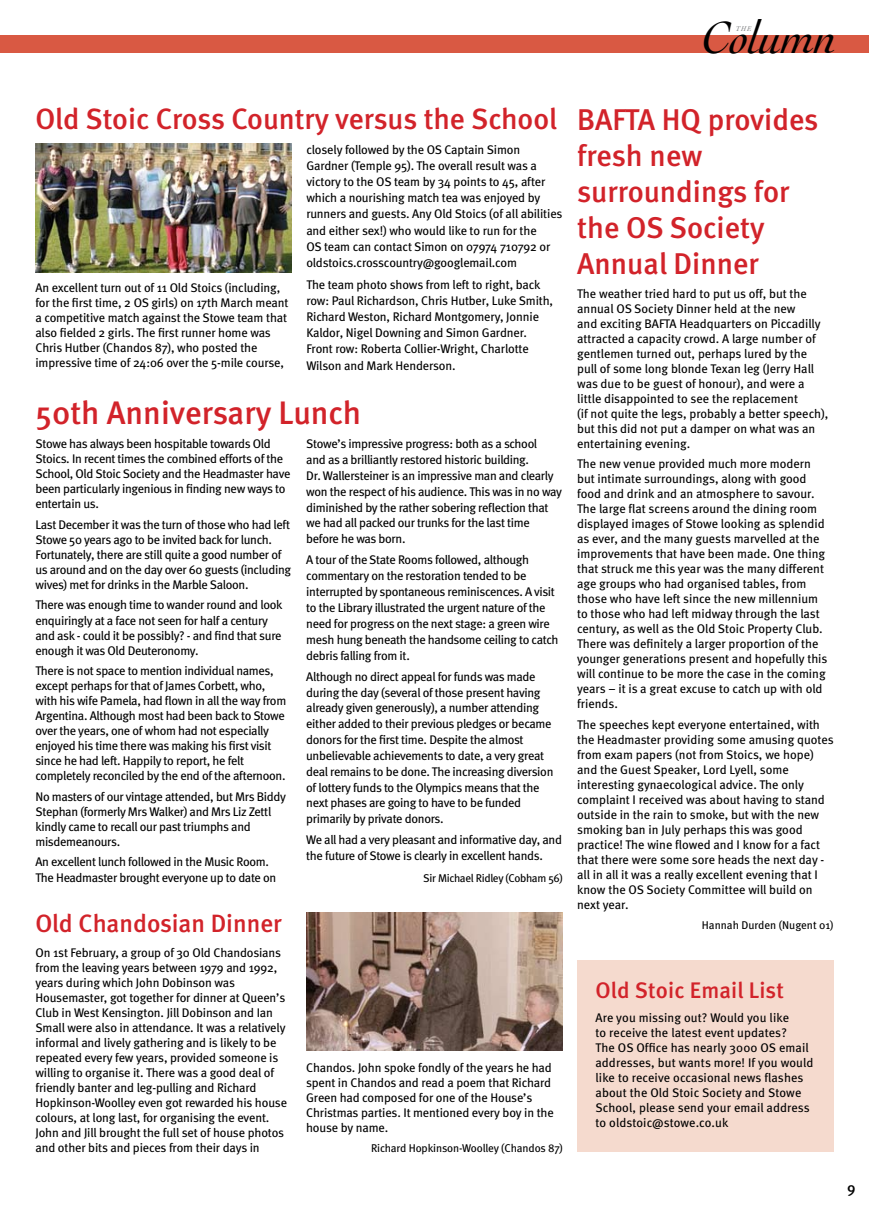
<style>
.page{position:relative;width:869px;height:1223px;background:#fff}
.page>*{position:absolute;margin:0;border:0;box-sizing:border-box;transform-origin:0 0}
.t1{font:italic 47.25px "Cochin";letter-spacing:-.02em;color:#000}
.t2{font:500 32.5px "Meta";color:#d2232a}
.t3{font:500 30px/36px "Meta";color:#d2232a}
.t4{font:500 29.38px "Meta";letter-spacing:-.005em;color:#d2232a}
.t5{font:500 25px "Meta";color:#d2232a}
.t6{font:500 22.5px "Meta";letter-spacing:.005em;color:#d2232a}
.t7{font:500 15px "Meta";color:#000}
.t8{font:12.5px/15px "Meta";letter-spacing:-.015em;color:#000}
.t9{font:12.5px/15px "Meta";letter-spacing:.005em;color:#000}
.t10{font:11.25px "Meta";letter-spacing:-.015em;color:#000}
.t11{font:italic 7.25px "Cochin";color:#808284}
</style>
<div class="page">
<div style="left:577px;top:960px;width:256px;height:192px;background:#f5dace"></div>
<div style="left:0;top:35px;width:868px;height:18px;background:#d95943"></div>
<img style="left:306px;top:912px;width:256px;height:138px">
<img style="left:35px;top:144px;width:257px;height:129px">
<h1 class="t1" style="left:701px;top:11px;width:137px">Column</h1>
<p class="t11" style="left:735px;top:25px;width:17px">THE</p>
<h3 class="t4" style="left:35px;top:102px;width:523px">Old Stoic Cross Country versus the School</h3>
<p class="t8" style="left:35px;top:280px;width:254px">An excellent turn out of 11 Old Stoics (including, for the first time, 2 OS girls) on 17th March meant a competitive match against the Stowe team that also fielded 2 girls. The first runner home was Chris Hutber (Chandos 87), who posted the impressive time of 24:06 over the 5-mile course,</p>
<p class="t8" style="left:306px;top:141px;width:257px;line-height:16.2px">closely followed by the OS Captain Simon Gardner (Temple 95). The overall result was a victory to the OS team by 34 points to 45, after which a nourishing match tea was enjoyed by runners and guests. Any Old Stoics (of all abilities and either sex!) who would like to run for the<br>OS team can contact Simon on 07974 710792 or oldstoics.crosscountry@googlemail.com</p>
<p class="t8" style="left:306px;top:276px;width:248px;line-height:16.2px">The team photo shows from left to right, back row: Paul Richardson, Chris Hutber, Luke Smith, Richard Weston, Richard Montgomery, Jonnie Kaldor, Nigel Downing and Simon Gardner.<br>Front row: Roberta Collier-Wright, Charlotte Wilson and Mark Henderson.</p>
<h2 class="t2" style="left:35px;top:394px;width:327px">50th Anniversary Lunch</h2>
<p class="t8" style="left:35px;top:436px;width:256px">Stowe has always been hospitable towards Old Stoics. In recent times the combined efforts of the School, Old Stoic Society and the Headmaster have been particularly ingenious in finding new ways to entertain us.</p>
<p class="t8" style="left:35px;top:517px;width:257px">Last December it was the turn of those who had left Stowe 50 years ago to be invited back for lunch.<br>Fortunately, there are still quite a good number of us around and on the day over 60 guests (including wives) met for drinks in the Marble Saloon.</p>
<p class="t8" style="left:35px;top:597px;width:248px">There was enough time to wander round and look enquiringly at a face not seen for half a century and ask - could it be possibly? - and find that sure enough it was Old Deuteronomy.</p>
<p class="t8" style="left:35px;top:663px;width:252px">There is not space to mention individual names, except perhaps for that of James Corbett, who, with his wife Pamela, had flown in all the way from Argentina. Although most had been back to Stowe over the years, one of whom had not especially enjoyed his time there was making his first visit since he had left. Happily to report, he felt completely reconciled by the end of the afternoon.</p>
<p class="t8" style="left:35px;top:789px;width:252px">No masters of our vintage attended, but Mrs Biddy Stephan (formerly Mrs Walker) and Mrs Liz Zettl kindly came to recall our past triumphs and misdemeanours.</p>
<p class="t8" style="left:35px;top:854px;width:242px">An excellent lunch followed in the Music Room.<br>The Headmaster brought everyone up to date on</p>
<h3 class="t5" style="left:35px;top:909px;width:248px">Old Chandosian Dinner</h3>
<p class="t8" style="left:35px;top:945px;width:253px">On 1st February, a group of 30 Old Chandosians from the leaving years between 1979 and 1992, years during which John Dobinson was Housemaster, got together for dinner at Queen’s Club in West Kensington. Jill Dobinson and Ian Small were also in attendance. It was a relatively informal and lively gathering and is likely to be repeated every few years, provided someone is willing to organise it. There was a good deal of friendly banter and leg-pulling and Richard Hopkinson-Woolley even got rewarded his house colours, at long last, for organising the event.<br>John and Jill brought the full set of house photos and other bits and pieces from their days in</p>
<p class="t8" style="left:306px;top:436px;width:257px;line-height:15.9px">Stowe’s impressive progress: both as a school<br>and as a brilliantly restored historic building.<br>Dr. Wallersteiner is an impressive man and clearly won the respect of his audience. This was in no way diminished by the rather sobering reflection that we had all packed our trunks for the last time before he was born.</p>
<p class="t8" style="left:306px;top:552px;width:253px;line-height:15.9px">A tour of the State Rooms followed, although commentary on the restoration tended to be interrupted by spontaneous reminiscences. A visit to the Library illustrated the urgent nature of the need for progress on the next stage: a green wire mesh hung beneath the handsome ceiling to catch debris falling from it.</p>
<p class="t8" style="left:306px;top:668px;width:248px;line-height:15.9px">Although no direct appeal for funds was made during the day (several of those present having already given generously), a number attending either added to their previous pledges or became donors for the first time. Despite the almost unbelievable achievements to date, a very great deal remains to be done. The increasing diversion of lottery funds to the Olympics means that the next phases are going to have to be funded primarily by private donors.</p>
<p class="t8" style="left:306px;top:832px;width:257px;line-height:15.9px">We all had a very pleasant and informative day, and the future of Stowe is clearly in excellent hands.</p>
<p class="t10" style="left:423px;top:871px;width:141px">Sir Michael Ridley (Cobham 56)</p>
<p class="t8" style="left:306px;top:1059px;width:249px">Chandos. John spoke fondly of the years he had spent in Chandos and read a poem that Richard Green had composed for one of the House’s Christmas parties. It mentioned every boy in the house by name.</p>
<p class="t10" style="left:371px;top:1141px;width:193px">Richard Hopkinson-Woolley (Chandos 87)</p>
<h3 class="t3" style="left:577px;top:101px;width:243px">BAFTA HQ provides fresh new surroundings for the OS Society<br>Annual Dinner</h3>
<p class="t8" style="left:577px;top:286px;width:252px">The weather tried hard to put us off, but the annual OS Society Dinner held at the new<br>and exciting BAFTA Headquarters on Piccadilly attracted a capacity crowd. A large number of gentlemen turned out, perhaps lured by the pull of some long blonde Texan leg (Jerry Hall was due to be guest of honour), and were a little disappointed to see the replacement<br>(if not quite the legs, probably a better speech), but this did not put a damper on what was an entertaining evening.</p>
<p class="t8" style="left:577px;top:456px;width:252px">The new venue provided much more modern but intimate surroundings, along with good food and drink and an atmosphere to savour.<br>The large flat screens around the dining room displayed images of Stowe looking as splendid as ever, and the many guests marvelled at the improvements that have been made. One thing that struck me this year was the many different age groups who had organised tables, from those who have left since the new millennium to those who had left midway through the last century, as well as the Old Stoic Property Club.<br>There was definitely a larger proportion of the younger generations present and hopefully this will continue to be more the case in the coming years – it is a great excuse to catch up with old friends.</p>
<p class="t8" style="left:577px;top:716px;width:258px">The speeches kept everyone entertained, with the Headmaster providing some amusing quotes from exam papers (not from Stoics, we hope) and the Guest Speaker, Lord Lyell, some interesting gynaecological advice. The only complaint I received was about having to stand outside in the rain to smoke, but with the new smoking ban in July perhaps this was good practice! The wine flowed and I know for a fact that there were some sore heads the next day - all in all it was a really excellent evening that I know the OS Society Committee will build on next year.</p>
<p class="t10" style="left:701px;top:918px;width:133px">Hannah Durden (Nugent 01)</p>
<h3 class="t6" style="left:595px;top:977px;width:190px">Old Stoic Email List</h3>
<p class="t9" style="left:595px;top:1009px;width:219px">Are you missing out? Would you like<br>to receive the latest event updates?<br>The OS Office has nearly 3000 OS email addresses, but wants more! If you would like to receive occasional news flashes about the Old Stoic Society and Stowe School, please send your email address to oldstoic@stowe.co.uk</p>
<p class="t7" style="left:846px;top:1179px;width:10px">9</p>
</div>
